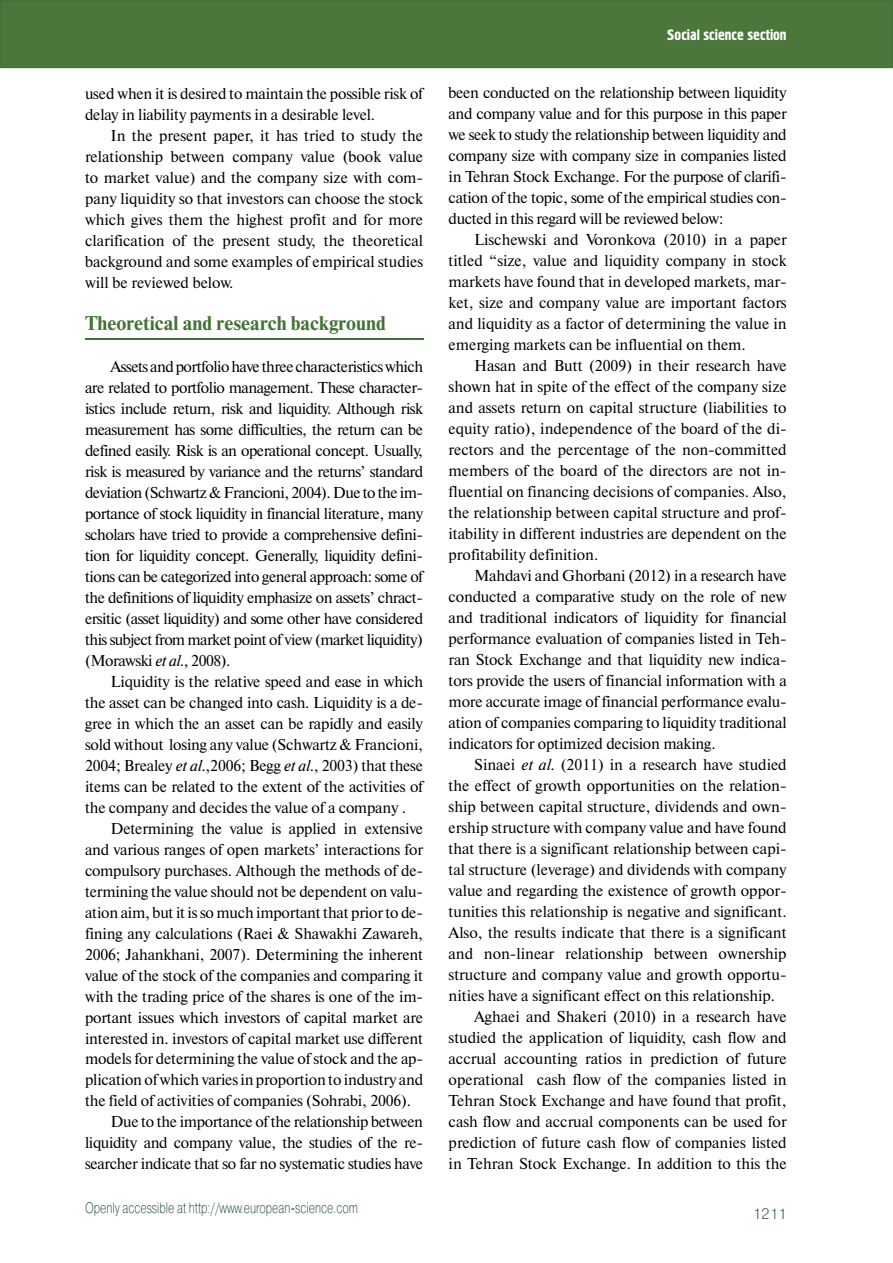
<style>
.page{position:relative;width:893px;height:1263px;background:#fff}
.page>*{position:absolute;margin:0;border:0;box-sizing:border-box;transform-origin:0 0}
.t1{font:700 18.75px "Newton C";color:#437236}
.t2{font:15.75px/21px "Newton C";letter-spacing:-.01em;color:#000;text-align:justify}
.t3{font:15px "Pragmatica Light C";color:#0d3e20;scale:.75 1}
.t4{font:15px "Hermes C";color:#fff}
.t5{font:15px "Pragmatica Light C";color:#0d3e20}
.s1{font-style:italic}
</style>
<div class="page">
<div style="left:0;top:0;width:893px;height:68px;background:#4b773b"></div>
<hr style="left:85px;top:338px;width:338px;height:2px;background:#437236">
<p class="t2" style="left:85px;top:83px;width:339px">used when it is desired to maintain the possible risk of delay in liability payments in a desirable level.</p>
<p class="t2" style="left:85px;top:125px;width:340px;text-indent:26px">In the present paper, it has tried to study the relationship between company value (book value to market value) and the company size with com&shy;pany liquidity so that investors can choose the stock which gives them the highest profit and for more clarification of the present study, the theoretical background and some examples of empirical studies will be reviewed below.</p>
<p class="t1" style="left:85px;top:312px;width:302px">Theoretical and research background</p>
<p class="t2" style="left:85px;top:356px;width:340px;text-indent:26px">Assets and portfolio have three characteristics which are related to portfolio management. These character&shy;istics include return, risk and liquidity. Although risk measurement has some difficulties, the return can be defined easily. Risk is an operational concept. Usually, risk is measured by variance and the returns’ standard deviation (Schwartz &amp; Francioni, 2004). Due to the im&shy;portance of stock liquidity in financial literature, many scholars have tried to provide a comprehensive defini&shy;tion for liquidity concept. Generally, liquidity defini&shy;tions can be categorized into general approach: some of the definitions of liquidity emphasize on assets’ chract&shy;ersitic (asset liquidity) and some other have considered this subject from market point of view (market liquidity) (Morawski <span class="s1">et al</span>., 2008).</p>
<p class="t2" style="left:85px;top:671px;width:340px;text-indent:26px">Liquidity is the relative speed and ease in which the asset can be changed into cash. Liquidity is a de&shy;gree in which the an asset can be rapidly and easily sold without losing any value (Schwartz &amp; Francioni, 2004; Brealey <span class="s1">et al</span>.,2006; Begg <span class="s1">et al</span>., 2003) that these items can be related to the extent of the activities of the company and decides the value of a company .</p>
<p class="t2" style="left:111px;top:818px;width:314px">Determining the value is applied in extensive</p>
<p class="t2" style="left:85px;top:839px;width:339px">and various ranges of open markets’ interactions for</p>
<p class="t2" style="left:85px;top:860px;width:340px">compulsory purchases. Although the methods of de-</p>
<p class="t2" style="left:85px;top:881px;width:339px">termining the value should not be dependent on valu-</p>
<p class="t2" style="left:85px;top:902px;width:339px">ation aim, but it is so much important that prior to de-</p>
<p class="t2" style="left:85px;top:923px;width:339px">fining any calculations (Raei &amp; Shawakhi Zawareh,</p>
<p class="t2" style="left:85px;top:944px;width:340px">2006; Jahankhani, 2007). Determining the inherent</p>
<p class="t2" style="left:85px;top:965px;width:340px">value of the stock of the companies and comparing it</p>
<p class="t2" style="left:85px;top:986px;width:339px">with the trading price of the shares is one of the im-</p>
<p class="t2" style="left:85px;top:1007px;width:340px">portant issues which investors of capital market are</p>
<p class="t2" style="left:85px;top:1028px;width:340px">interested in. investors of capital market use different</p>
<p class="t2" style="left:85px;top:1049px;width:340px">models for determining the value of stock and the ap-</p>
<p class="t2" style="left:85px;top:1070px;width:340px">plication of which varies in proportion to industry and</p>
<p class="t2" style="left:85px;top:1091px;width:328px">the field of activities of companies (Sohrabi, 2006).</p>
<p class="t2" style="left:111px;top:1112px;width:314px">Due to the importance of the relationship between</p>
<p class="t2" style="left:85px;top:1133px;width:339px">liquidity and company value, the studies of the re-</p>
<p class="t2" style="left:85px;top:1154px;width:340px">searcher indicate that so far no systematic studies have</p>
<p class="t3" style="left:85px;top:1199px;width:365px">Openly accessible at http://www.european-science.com</p>
<p class="t4" style="left:667px;top:26px;width:121px">Social science section</p>
<p class="t2" style="left:449px;top:83px;width:340px">been conducted on the relationship between liquidity and company value and for this purpose in this paper we seek to study the relationship between liquidity and company size with company size in companies listed in Tehran Stock Exchange. For the purpose of clarifi&shy;cation of the topic, some of the empirical studies con&shy;ducted in this regard will be reviewed below:</p>
<p class="t2" style="left:449px;top:229px;width:340px;text-indent:26px">Lischewski and Voronkova (2010) in a paper titled “size, value and liquidity company in stock markets have found that in developed markets, mar&shy;ket, size and company value are important factors and liquidity as a factor of determining the value in emerging markets can be influential on them.</p>
<p class="t2" style="left:449px;top:355px;width:340px;text-indent:26px">Hasan and Butt (2009) in their research have shown hat in spite of the effect of the company size and assets return on capital structure (liabilities to equity ratio), independence of the board of the di&shy;rectors and the percentage of the non-committed members of the board of the directors are not in&shy;fluential on financing decisions of companies. Also, the relationship between capital structure and prof&shy;itability in different industries are dependent on the profitability definition.</p>
<p class="t2" style="left:449px;top:565px;width:340px;text-indent:26px">Mahdavi and Ghorbani (2012) in a research have conducted a comparative study on the role of new and traditional indicators of liquidity for financial performance evaluation of companies listed in Teh&shy;ran Stock Exchange and that liquidity new indica&shy;tors provide the users of financial information with a more accurate image of financial performance evalu&shy;ation of companies comparing to liquidity traditional indicators for optimized decision making.</p>
<p class="t2" style="left:474px;top:754px;width:314px">Sinaei <span class="s1">et al</span>. (2011) in a research have studied</p>
<p class="t2" style="left:449px;top:775px;width:340px">the effect of growth opportunities on the relation-</p>
<p class="t2" style="left:449px;top:796px;width:340px">ship between capital structure, dividends and own-</p>
<p class="t2" style="left:449px;top:817px;width:340px">ership structure with company value and have found</p>
<p class="t2" style="left:449px;top:838px;width:340px">that there is a significant relationship between capi-</p>
<p class="t2" style="left:449px;top:859px;width:340px">tal structure (leverage) and dividends with company</p>
<p class="t2" style="left:449px;top:880px;width:340px">value and regarding the existence of growth oppor-</p>
<p class="t2" style="left:449px;top:901px;width:340px">tunities this relationship is negative and significant.</p>
<p class="t2" style="left:449px;top:922px;width:340px">Also, the results indicate that there is a significant</p>
<p class="t2" style="left:449px;top:943px;width:340px">and non-linear relationship between ownership</p>
<p class="t2" style="left:449px;top:964px;width:340px">structure and company value and growth opportu-</p>
<p class="t2" style="left:449px;top:985px;width:328px">nities have a significant effect on this relationship.</p>
<p class="t2" style="left:474px;top:1006px;width:314px">Aghaei and Shakeri (2010) in a research have</p>
<p class="t2" style="left:449px;top:1027px;width:340px">studied the application of liquidity, cash flow and</p>
<p class="t2" style="left:449px;top:1048px;width:340px">accrual accounting ratios in prediction of future</p>
<p class="t2" style="left:449px;top:1069px;width:340px">operational cash flow of the companies listed in</p>
<p class="t2" style="left:449px;top:1090px;width:340px">Tehran Stock Exchange and have found that profit,</p>
<p class="t2" style="left:449px;top:1111px;width:339px">cash flow and accrual components can be used for</p>
<p class="t2" style="left:449px;top:1132px;width:339px">prediction of future cash flow of companies listed</p>
<p class="t2" style="left:449px;top:1153px;width:340px">in Tehran Stock Exchange. In addition to this the</p>
<p class="t5" style="left:753px;top:1205px;width:35px">1211</p>
</div>
